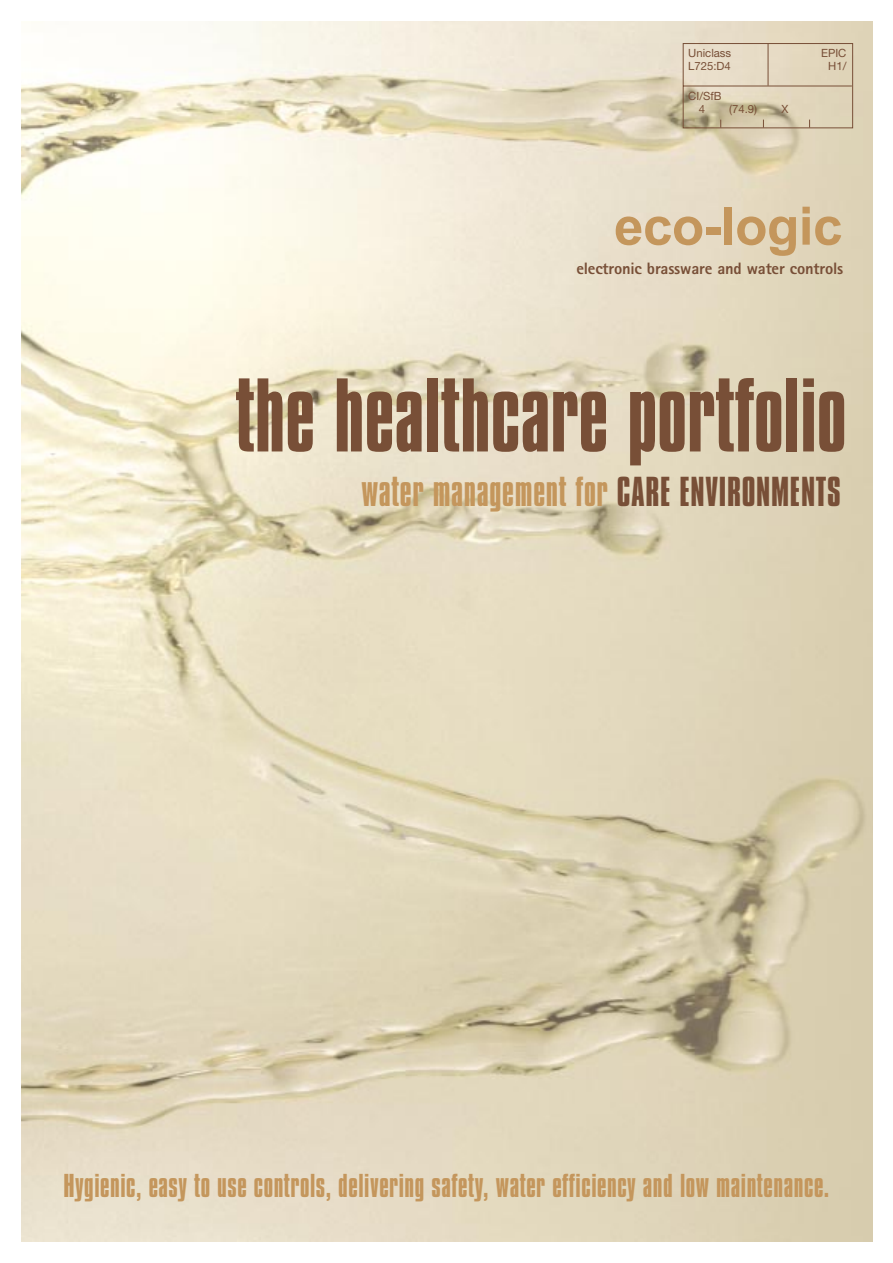
<style>
.page{position:relative;width:893px;height:1263px;background:#fff}
.page>*{position:absolute;margin:0;border:0;box-sizing:border-box;transform-origin:0 0}
.t1{font:90px "Compacta BT";color:#784f37}
.t2{font:36px "Compacta BT";letter-spacing:.02em;color:#c4965c}
.t3{font:28.5px "Compacta BT";letter-spacing:.02em;color:#c4965c}
.t4{font:800 16.5px "Rotis Sans Serif";letter-spacing:-.01em;color:#784f37}
.t5{font:11.25px/13.6px "Helvetica Neue";color:#784f37}
.s1{color:#784f37}
</style>
<div class="page">
<img style="left:21px;top:22px;width:851px;height:1220px">
<svg style="left:682px;top:43px;width:171px;height:86px"></svg>
<svg style="left:615px;top:217px;width:87px;height:28px"></svg>
<div style="left:706px;top:227px;width:14px;height:7px;background:#c4965c"></div>
<div style="left:724px;top:207px;width:8px;height:38px;background:#c4965c"></div>
<svg style="left:737px;top:217px;width:58px;height:39px"></svg>
<svg style="left:802px;top:207px;width:7px;height:38px"></svg>
<svg style="left:815px;top:217px;width:26px;height:28px"></svg>
<p class="t5" style="left:688px;top:47px;width:44px">Uniclass<br>L725:D4</p>
<p class="t5" style="left:821px;top:47px;width:27px;text-align:right">EPIC<br>H1/</p>
<p class="t5" style="left:688px;top:90px;width:35px;text-align:center">CI/SfB<br>4</p>
<p class="t5" style="left:729px;top:104px;width:29px">(74.9)</p>
<p class="t5" style="left:781px;top:104px;width:8px">X</p>
<p class="t4" style="left:576px;top:263px;width:268px">electronic brassware and water controls</p>
<h1 class="t1" style="left:235px;top:377px;width:612px">the healthcare portfolio</h1>
<p class="t2" style="left:361px;top:476px;width:481px">water management for <span class="s1">CARE ENVIRONMENTS</span></p>
<p class="t3" style="left:63px;top:1173px;width:767px">Hygienic, easy to use controls, delivering safety, water efficiency and low maintenance.</p>
</div>
